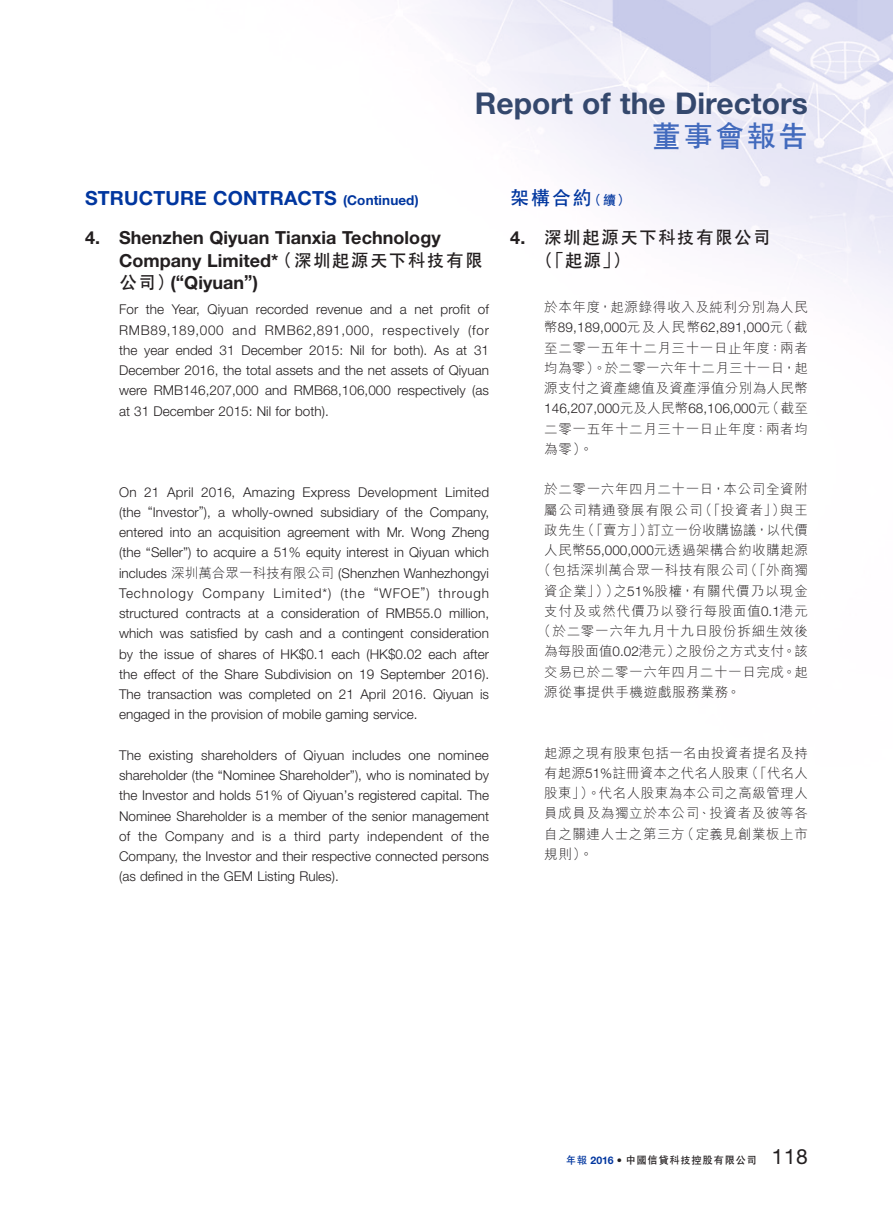
<style>
.page{position:relative;width:893px;height:1212px;background:#fff}
.page>*{position:absolute;margin:0;border:0;box-sizing:border-box;transform-origin:0 0}
.t1{font:700 30px "Helvetica Neue LT Std";color:#34486d}
.t2{font:700 30px "C Hei 2 HK";letter-spacing:.055em;color:#426abd}
.Heading_1{font:700 19.5px "Helvetica Neue LT Std";letter-spacing:.01em;color:#00369f}
.C_Heading_1{font:700 19.5px "C Hei 2 HK";color:#00369f}
.Heading_2{font:700 18px/22.5px "Helvetica Neue LT Std";letter-spacing:.005em;color:#231f20}
.C_Heading_2{font:700 18px/22.5px "C Hei 2 HK";letter-spacing:.055em;color:#231f20}
.Body_Text{font:300 13.5px/20.2px "Helvetica Neue LT Std";letter-spacing:.005em;color:#231f20;text-align:justify}
.C_Body_Text{font:300 13.5px/20.2px "M Hei HK";letter-spacing:.05em;color:#231f20;text-align:justify}
.C_Body_Text-2{font:300 13.5px "M Hei HK";letter-spacing:.075em;color:#231f20}
.C_Body_Text-3{font:300 13.5px "M Hei HK";letter-spacing:.015em;color:#231f20}
.t3{font:700 10.5px "C Hei 2 HK";letter-spacing:.05em;color:#231f20}
.s1{font-size:13.5px}
.s2{font-family:"Helvetica Neue LT Std"}
.s3{font-family:"C Hei 2 HK"}
.s4{font-family:"M Hei HK"}
.s5{color:#00369f}
.s6{font-family:"Helvetica Neue LT Std";color:#00369f}
.s7{font-family:"Helvetica Neue LT Std";font-weight:400;font-size:21px}
</style>
<div class="page">
<img style="left:439px;top:0;width:454px;height:297px">
<h1 class="t1" style="left:475px;top:84px;width:335px">Report of the Directors</h1>
<h1 class="t2" style="left:652px;top:120px;width:158px">董事會報告</h1>
<p class="C_Heading_1" style="left:510px;top:188px;width:122px">架構合約<span class="s1">（續）</span></p>
<p class="C_Heading_2" style="left:535px;top:226px;width:237px;text-indent:-25px"><span class="s2">4.</span> 深圳起源天下科技有限公司（「起源」）</p>
<p class="C_Body_Text" style="left:544px;top:297px;width:265px">於本年度，起源錄得收入及純利分別為人民幣<span class="s2">89,189,000</span>元及人民幣<span class="s2">62,891,000</span>元（截至二零一五年十二月三十一日止年度：兩者均為零）。於二零一六年十二月三十一日，起源支付之資產總值及資產淨值分別為人民幣<span class="s2">146,207,000</span>元及人民幣<span class="s2">68,106,000</span>元（截至二零一五年十二月三十一日止年度：兩者均為零）。</p>
<p class="C_Body_Text" style="left:544px;top:479px;width:265px">於二零一六年四月二十一日，本公司全資附</p>
<p class="C_Body_Text-2" style="left:544px;top:503px;width:265px">屬公司精通發展有限公司（「投資者」）與王</p>
<p class="C_Body_Text-3" style="left:544px;top:523px;width:265px">政先生（「賣方」）訂立一份收購協議，以代價</p>
<p class="C_Body_Text" style="left:544px;top:540px;width:265px">人民幣<span class="s2">55,000,000</span>元透過架構合約收購起源</p>
<p class="C_Body_Text" style="left:538px;top:560px;width:272px">（包括深圳萬合眾一科技有限公司（「外商獨</p>
<p class="C_Body_Text-2" style="left:544px;top:584px;width:265px">資企業」））之<span class="s2">51%</span>股權，有關代價乃以現金</p>
<p class="C_Body_Text-2" style="left:544px;top:604px;width:265px">支付及或然代價乃以發行每股面值<span class="s2">0.1</span>港元</p>
<p class="C_Body_Text" style="left:538px;top:621px;width:272px">（於二零一六年九月十九日股份拆細生效後</p>
<p class="C_Body_Text-3" style="left:544px;top:645px;width:265px">為每股面值<span class="s2">0.02</span>港元）之股份之方式支付。該</p>
<p class="C_Body_Text" style="left:544px;top:661px;width:265px">交易已於二零一六年四月二十一日完成。起</p>
<p class="C_Body_Text" style="left:544px;top:682px;width:197px">源從事提供手機遊戲服務業務。</p>
<p class="Heading_1" style="left:85px;top:185px;width:335px">STRUCTURE CONTRACTS <span class="s1">(Continued)</span></p>
<p class="Heading_2" style="left:119px;top:226px;width:365px;text-indent:-34px">4. Shenzhen Qiyuan Tianxia Technology<br>Company Limited*<span class="s3">（深圳起源天下科技有限公司）</span>(“Qiyuan”)</p>
<p class="Body_Text" style="left:119px;top:299px;width:372px">For the Year, Qiyuan recorded revenue and a net profit of RMB89,189,000 and RMB62,891,000, respectively (for the year ended 31 December 2015: Nil for both). As at 31<br>December 2016, the total assets and the net assets of Qiyuan were RMB146,207,000 and RMB68,106,000 respectively (as at 31 December 2015: Nil for both).</p>
<p class="Body_Text" style="left:119px;top:481px;width:372px">On 21 April 2016, Amazing Express Development Limited (the “Investor”), a wholly-owned subsidiary of the Company, entered into an acquisition agreement with Mr. Wong Zheng (the “Seller”) to acquire a 51% equity interest in Qiyuan which includes <span class="s4">深圳萬合眾一科技有限公司</span> (Shenzhen Wanhezhongyi Technology Company Limited*) (the “WFOE”) through structured contracts at a consideration of RMB55.0 million, which was satisfied by cash and a contingent consideration by the issue of shares of HK$0.1 each (HK$0.02 each after the effect of the Share Subdivision on 19 September 2016).<br>The transaction was completed on 21 April 2016. Qiyuan is engaged in the provision of mobile gaming service.</p>
<p class="Body_Text" style="left:119px;top:745px;width:372px">The existing shareholders of Qiyuan includes one nominee shareholder (the “Nominee Shareholder”), who is nominated by the Investor and holds 51% of Qiyuan’s registered capital. The Nominee Shareholder is a member of the senior management of the Company and is a third party independent of the Company, the Investor and their respective connected persons (as defined in the GEM Listing Rules).</p>
<p class="C_Body_Text" style="left:544px;top:742px;width:265px">起源之現有股東包括一名由投資者提名及持有起源<span class="s2">51%</span>註冊資本之代名人股東（「代名人股東」）。代名人股東為本公司之高級管理人員成員及為獨立於本公司、投資者及彼等各自之關連人士之第三方（定義見創業板上市規則）。</p>
<p class="t3" style="left:566px;top:1154px;width:244px"><span class="s5">年報</span> <span class="s6">2016</span> <span class="s2">•</span> 中國信貸科技控股有限公司 <span class="s7">118</span></p>
</div>
